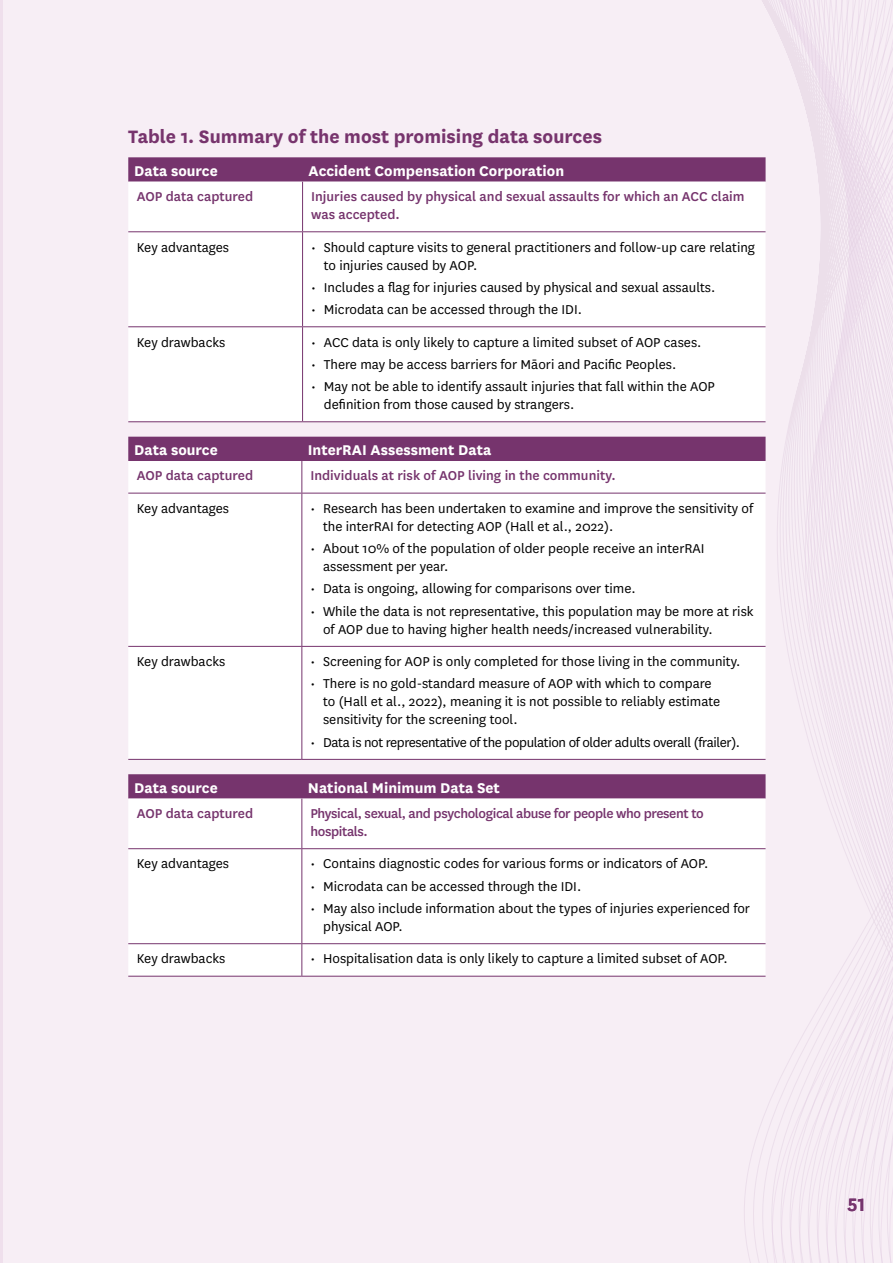
<style>
.page{position:relative;width:893px;height:1263px;background:#f7eef5}
.page>*{position:absolute;margin:0;border:0;box-sizing:border-box;transform-origin:0 0}
.Table_-_Header{font:700 21px "National";color:#77346d}
.t1{font:600 21px "National";color:#76346d}
.Table_-_Header_white{font:700 16.5px "National";color:#fff}
.Table_-_body_text_bullet{font:15px/18px "National";color:#000}
.Table_-_body_text{font:500 15px/18px "National";color:#76346d}
.Table_-_body_text-2{font:15px "National";color:#000}
.Table_-_body_text_bullet-2{font:15px "National";letter-spacing:-.025em;color:#000}
.Table_-_body_text-3{font:500 15px/18px "National";letter-spacing:-.025em;color:#76346d}
</style>
<div class="page">
<svg style="left:535px;top:0;width:358px;height:1263px"></svg>
<hr style="left:0;top:0;width:3px;height:1263px;background:#ae55a1">
<svg style="left:128px;top:157px;width:638px;height:25px;background:#7a3a71"></svg>
<div style="left:128px;top:182px;width:638px;height:239px;background:#fff"></div>
<hr style="left:302px;top:182px;width:1px;height:49px;background:#76346d">
<hr style="left:302px;top:232px;width:1px;height:94px;background:#76346d">
<hr style="left:302px;top:327px;width:1px;height:94px;background:#76346d">
<hr style="left:128px;top:231px;width:175px;height:1px;background:#76346d">
<hr style="left:303px;top:231px;width:463px;height:1px;background:#76346d">
<hr style="left:128px;top:326px;width:175px;height:1px;background:#76346d">
<hr style="left:303px;top:326px;width:463px;height:1px;background:#76346d">
<hr style="left:128px;top:421px;width:175px;height:1px;background:#76346d">
<hr style="left:303px;top:421px;width:463px;height:1px;background:#76346d">
<div style="left:128px;top:437px;width:638px;height:24px;background:#76346d"></div>
<div style="left:128px;top:461px;width:638px;height:298px;background:#fff"></div>
<hr style="left:301px;top:461px;width:1px;height:32px;background:#76346d">
<hr style="left:301px;top:493px;width:1px;height:153px;background:#76346d">
<hr style="left:301px;top:647px;width:1px;height:112px;background:#76346d">
<hr style="left:128px;top:493px;width:174px;height:1px;background:#76346d">
<hr style="left:302px;top:493px;width:464px;height:1px;background:#76346d">
<hr style="left:128px;top:646px;width:174px;height:1px;background:#76346d">
<hr style="left:302px;top:646px;width:464px;height:1px;background:#76346d">
<hr style="left:128px;top:759px;width:174px;height:1px;background:#76346d">
<hr style="left:302px;top:759px;width:464px;height:1px;background:#76346d">
<svg style="left:128px;top:774px;width:638px;height:25px;background:#7a3a72"></svg>
<div style="left:128px;top:799px;width:638px;height:177px;background:#fff"></div>
<hr style="left:301px;top:799px;width:1px;height:49px;background:#76346d">
<hr style="left:301px;top:849px;width:1px;height:94px;background:#76346d">
<hr style="left:301px;top:944px;width:1px;height:32px;background:#76346d">
<hr style="left:128px;top:848px;width:174px;height:1px;background:#76346d">
<hr style="left:302px;top:848px;width:464px;height:1px;background:#76346d">
<hr style="left:128px;top:943px;width:174px;height:1px;background:#76346d">
<hr style="left:302px;top:943px;width:464px;height:1px;background:#76346d">
<hr style="left:128px;top:976px;width:174px;height:1px;background:#76346d">
<hr style="left:302px;top:976px;width:464px;height:1px;background:#76346d">
<p class="Table_-_Header" style="left:128px;top:122px;width:475px">Table 1. Summary of the most promising data sources</p>
<p class="Table_-_Header_white" style="left:134px;top:159px;width:85px">Data source</p>
<p class="Table_-_Header_white" style="left:309px;top:159px;width:257px">Accident Compensation Corporation</p>
<p class="Table_-_body_text" style="left:137px;top:187px;width:118px">AOP data captured</p>
<p class="Table_-_body_text" style="left:311px;top:187px;width:435px">Injuries caused by physical and sexual assaults for which an ACC claim was accepted.</p>
<p class="Table_-_body_text-2" style="left:137px;top:237px;width:94px">Key advantages</p>
<p class="Table_-_body_text_bullet" style="left:324px;top:237px;width:433px;text-indent:-13px">• Should capture visits to general practitioners and follow-up care relating to injuries caused by AOP.</p>
<p class="Table_-_body_text_bullet" style="left:311px;top:278px;width:406px">• Includes a flag for injuries caused by physical and sexual assaults.</p>
<p class="Table_-_body_text_bullet" style="left:311px;top:300px;width:272px">• Microdata can be accessed through the IDI.</p>
<p class="Table_-_body_text-2" style="left:137px;top:332px;width:90px">Key drawbacks</p>
<p class="Table_-_body_text_bullet" style="left:311px;top:332px;width:392px">• ACC data is only likely to capture a limited subset of AOP cases.</p>
<p class="Table_-_body_text_bullet" style="left:311px;top:354px;width:367px">• There may be access barriers for Māori and Pacific Peoples.</p>
<p class="Table_-_body_text_bullet" style="left:324px;top:377px;width:393px;text-indent:-13px">• May not be able to identify assault injuries that fall within the AOP definition from those caused by strangers.</p>
<p class="Table_-_Header_white" style="left:134px;top:438px;width:85px">Data source</p>
<p class="Table_-_Header_white" style="left:308px;top:438px;width:185px">InterRAI Assessment Data</p>
<p class="Table_-_body_text" style="left:137px;top:466px;width:118px">AOP data captured</p>
<p class="Table_-_body_text" style="left:310px;top:466px;width:307px">Individuals at risk of AOP living in the community.</p>
<p class="Table_-_body_text-2" style="left:137px;top:498px;width:94px">Key advantages</p>
<p class="Table_-_body_text_bullet" style="left:323px;top:499px;width:431px;text-indent:-13px">• Research has been undertaken to examine and improve the sensitivity of the interRAI for detecting AOP (Hall et al., 2022).</p>
<p class="Table_-_body_text_bullet" style="left:323px;top:539px;width:383px;text-indent:-13px">• About 10% of the population of older people receive an interRAI assessment per year.</p>
<p class="Table_-_body_text_bullet" style="left:310px;top:579px;width:327px">• Data is ongoing, allowing for comparisons over time.</p>
<p class="Table_-_body_text_bullet" style="left:323px;top:601px;width:432px;text-indent:-13px">• While the data is not representative, this population may be more at risk of AOP due to having higher health needs/increased vulnerability.</p>
<p class="Table_-_body_text-2" style="left:137px;top:652px;width:90px">Key drawbacks</p>
<p class="Table_-_body_text_bullet" style="left:310px;top:652px;width:432px">• Screening for AOP is only completed for those living in the community.</p>
<p class="Table_-_body_text_bullet" style="left:323px;top:674px;width:399px;text-indent:-13px">• There is no gold-standard measure of AOP with which to compare to (Hall et al., 2022), meaning it is not possible to reliably estimate sensitivity for the screening tool.</p>
<p class="Table_-_body_text_bullet-2" style="left:310px;top:732px;width:431px">• Data is not representative of the population of older adults overall (frailer).</p>
<p class="Table_-_Header_white" style="left:134px;top:776px;width:85px">Data source</p>
<p class="Table_-_Header_white" style="left:308px;top:776px;width:194px">National Minimum Data Set</p>
<p class="Table_-_body_text" style="left:137px;top:803px;width:118px">AOP data captured</p>
<p class="Table_-_body_text-3" style="left:310px;top:803px;width:395px">Physical, sexual, and psychological abuse for people who present to hospitals.</p>
<p class="Table_-_body_text-2" style="left:137px;top:854px;width:94px">Key advantages</p>
<p class="Table_-_body_text_bullet" style="left:310px;top:854px;width:399px">• Contains diagnostic codes for various forms or indicators of AOP.</p>
<p class="Table_-_body_text_bullet" style="left:310px;top:876px;width:272px">• Microdata can be accessed through the IDI.</p>
<p class="Table_-_body_text_bullet" style="left:323px;top:899px;width:428px;text-indent:-13px">• May also include information about the types of injuries experienced for physical AOP.</p>
<p class="Table_-_body_text-2" style="left:137px;top:949px;width:90px">Key drawbacks</p>
<p class="Table_-_body_text_bullet" style="left:310px;top:949px;width:419px">• Hospitalisation data is only likely to capture a limited subset of AOP.</p>
<h1 class="t1" style="left:848px;top:1190px;width:19px">51</h1>
</div>
